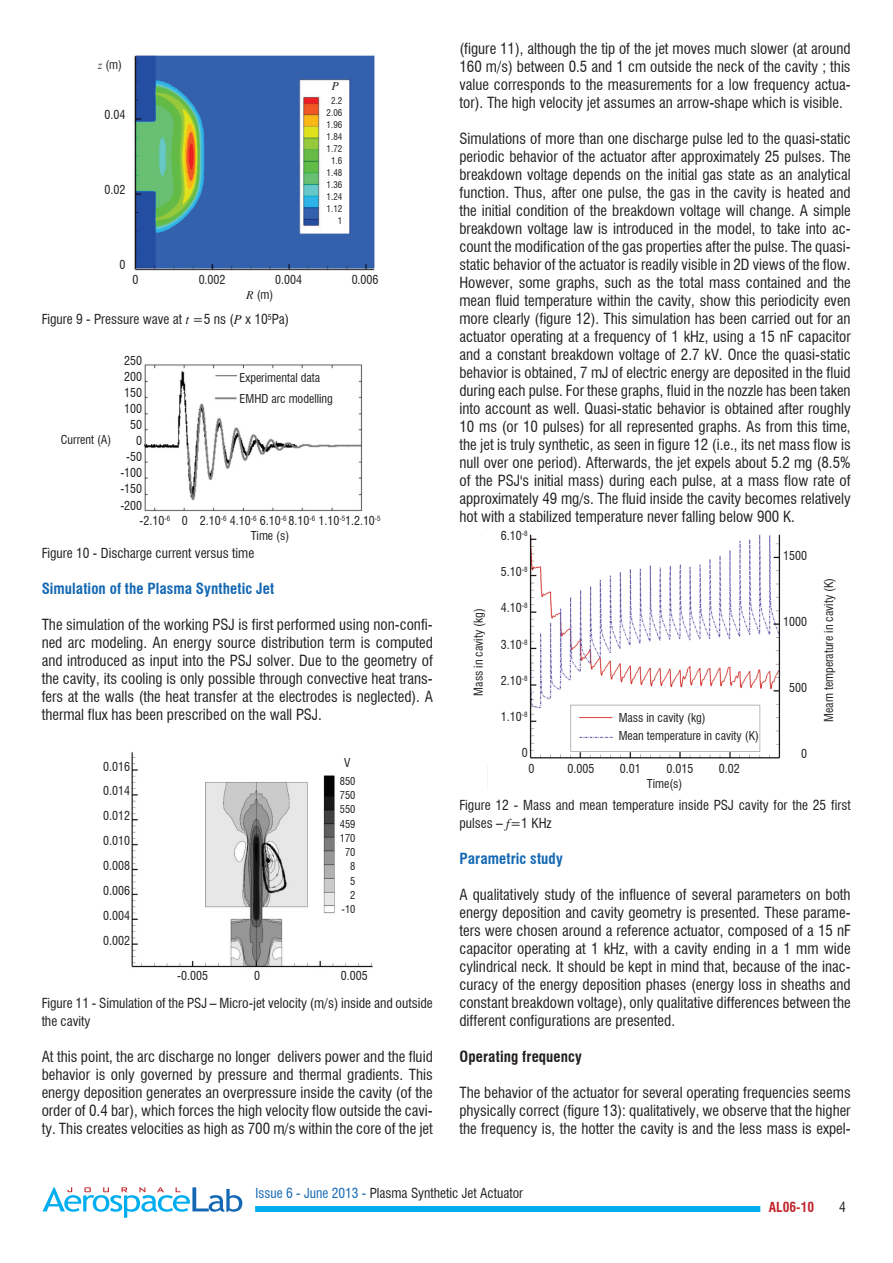
<style>
.page{position:relative;width:893px;height:1263px;background:#fff}
.page>*{position:absolute;margin:0;border:0;box-sizing:border-box;transform-origin:0 0}
.t1{font:condensed 15px/18px "Swiss 721 BT";color:#231f20;text-align:justify}
.t2{font:700 condensed 15px "Swiss 721 BT";letter-spacing:.01em;color:#1468b3}
.t3{font:700 condensed 15px "Swiss 721 BT";letter-spacing:.01em;color:#231f20}
.t4{font:condensed 13.5px/18px "Swiss 721 BT";color:#231f20}
.t5{font:700 condensed 13.5px "Swiss 721 BT";color:#c0262d}
.t6{font:condensed 12px/16px "Swiss 721 BT";color:#231f20}
.t7{font:italic 12px "Times";color:#231f20}
.t8{font:condensed 10.5px/14.2px "Swiss 721 BT";color:#231f20;text-align:right}
.t9{font:condensed 9px/12px "Swiss 721 BT";color:#231f20;text-align:right}
.s1{font-family:"Times";font-style:italic;font-stretch:normal}
.s2{color:#1468b3}
</style>
<div class="page">
<div style="left:255px;top:1206px;width:505px;height:6px;background:#00aeef"></div>
<svg style="left:43px;top:1187px;width:199px;height:31px"></svg>
<img style="left:134px;top:55px;width:241px;height:216px">
<img style="left:144px;top:364px;width:219px;height:148px">
<img style="left:131px;top:752px;width:242px;height:216px">
<img style="left:487px;top:528px;width:294px;height:261px">
<p class="t1" style="left:459px;top:40px;width:393px">(figure 11), although the tip of the jet moves much slower (at around 160 m/s) between 0.5 and 1 cm outside the neck of the cavity ; this value corresponds to the measurements for a low frequency actua&shy;tor). The high velocity jet assumes an arrow-shape which is visible.</p>
<p class="t1" style="left:459px;top:130px;width:393px">Simulations of more than one discharge pulse led to the quasi-static periodic behavior of the actuator after approximately 25 pulses. The breakdown voltage depends on the initial gas state as an analytical function. Thus, after one pulse, the gas in the cavity is heated and the initial condition of the breakdown voltage will change. A simple breakdown voltage law is introduced in the model, to take into ac&shy;count the modification of the gas properties after the pulse. The quasi&shy;static behavior of the actuator is readily visible in 2D views of the flow.<br>However, some graphs, such as the total mass contained and the mean fluid temperature within the cavity, show this periodicity even more clearly (figure 12). This simulation has been carried out for an actuator operating at a frequency of 1 kHz, using a 15 nF capacitor and a constant breakdown voltage of 2.7 kV. Once the quasi-static behavior is obtained, 7 mJ of electric energy are deposited in the fluid during each pulse. For these graphs, fluid in the nozzle has been taken into account as well. Quasi-static behavior is obtained after roughly 10 ms (or 10 pulses) for all represented graphs. As from this time, the jet is truly synthetic, as seen in figure 12 (i.e., its net mass flow is null over one period). Afterwards, the jet expels about 5.2 mg (8.5% of the PSJ's initial mass) during each pulse, at a mass flow rate of approximately 49 mg/s. The fluid inside the cavity becomes relatively hot with a stabilized temperature never falling below 900 K.</p>
<p class="t6" style="left:98px;top:57px;width:26px"><span class="s1">z</span> (m)</p>
<p class="t7" style="left:332px;top:79px;width:9px">P</p>
<p class="t9" style="left:327px;top:95px;width:17px">2.2<br>2.06<br>1.96<br>1.84<br>1.72<br>1.6<br>1.48<br>1.36<br>1.24<br>1.12<br>1</p>
<p class="t6" style="left:104px;top:107px;width:22px">0.04</p>
<p class="t6" style="left:104px;top:182px;width:22px">0.02</p>
<p class="t6" style="left:119px;top:257px;width:7px">0</p>
<p class="t6" style="left:133px;top:272px;width:7px">0</p>
<p class="t6" style="left:199px;top:272px;width:28px">0.002</p>
<p class="t6" style="left:275px;top:272px;width:28px">0.004</p>
<p class="t6" style="left:352px;top:272px;width:28px">0.006</p>
<p class="t6" style="left:246px;top:287px;width:28px"><span class="s1">R</span> (m)</p>
<p class="t4" style="left:42px;top:310px;width:249px">Figure 9 - Pressure wave at <span class="s1">t</span> =5 ns (<span class="s1">P</span> x 10<sup>5</sup>Pa)</p>
<p class="t6" style="left:120px;top:353px;width:23px;text-align:right">250<br>200<br>150<br>100<br>50<br>0 -50 -100 -150 -200</p>
<p class="t6" style="left:240px;top:367px;width:95px;line-height:21px">Experimental data<br>EMHD arc modelling</p>
<p class="t6" style="left:61px;top:432px;width:52px">Current (A)</p>
<p class="t6" style="left:251px;top:513px;width:131px;line-height:15px;text-indent:-111px">-2.10<sup>-6</sup> 0 2.10<sup>-6</sup> 4.10<sup>-6</sup> 6.10<sup>-6</sup> 8.10<sup>-6</sup> 1.10<sup>-5</sup>1.2.10<sup>-5<br></sup>Time (s)</p>
<p class="t6" style="left:501px;top:527px;width:28px">6.10<sup>-8</sup></p>
<p class="t6" style="left:501px;top:563px;width:28px">5.10<sup>-8</sup></p>
<p class="t6" style="left:501px;top:600px;width:28px">4.10<sup>-8</sup></p>
<p class="t6" style="left:501px;top:636px;width:28px">3.10<sup>-8</sup></p>
<p class="t6" style="left:501px;top:672px;width:28px">2.10<sup>-8</sup></p>
<p class="t6" style="left:501px;top:709px;width:28px">1.10<sup>-8</sup></p>
<p class="t6" style="left:522px;top:745px;width:7px">0</p>
<p class="t4" style="left:42px;top:544px;width:214px">Figure 10 - Discharge current versus time</p>
<p class="t2" style="left:42px;top:580px;width:234px">Simulation of the Plasma Synthetic Jet</p>
<p class="t1" style="left:42px;top:616px;width:393px">The simulation of the working PSJ is first performed using non-confi&shy;ned arc modeling. An energy source distribution term is computed and introduced as input into the PSJ solver. Due to the geometry of the cavity, its cooling is only possible through convective heat trans&shy;fers at the walls (the heat transfer at the electrodes is neglected). A thermal flux has been prescribed on the wall PSJ.</p>
<p class="t6" style="left:783px;top:548px;width:25px">1500</p>
<p class="t6" style="left:821px;top:722px;width:145px;rotate:-90deg">Meam temperature in cavity (K)</p>
<p class="t6" style="left:470px;top:695px;width:88px;rotate:-90deg">Mass in cavity (kg)</p>
<p class="t6" style="left:783px;top:614px;width:25px">1000</p>
<p class="t6" style="left:789px;top:680px;width:19px">500</p>
<p class="t6" style="left:619px;top:710px;width:88px">Mass in cavity (kg)</p>
<p class="t6" style="left:619px;top:728px;width:142px">Mean temperature in cavity (K)</p>
<p class="t6" style="left:801px;top:746px;width:7px">0</p>
<p class="t6" style="left:344px;top:754px;width:8px">V</p>
<p class="t6" style="left:103px;top:754px;width:28px;line-height:24.9px;text-align:justify">0.016<br>0.014<br>0.012<br>0.010<br>0.008<br>0.006<br>0.004<br>0.002</p>
<p class="t6" style="left:528px;top:760px;width:7px">0</p>
<p class="t6" style="left:567px;top:760px;width:28px">0.005</p>
<p class="t6" style="left:620px;top:760px;width:22px">0.01</p>
<p class="t6" style="left:666px;top:760px;width:28px">0.015</p>
<p class="t6" style="left:719px;top:760px;width:22px">0.02</p>
<p class="t8" style="left:340px;top:774px;width:17px">850<br>750<br>550<br>459<br>170<br>70<br>8<br>5<br>2 -10</p>
<p class="t6" style="left:647px;top:775px;width:37px">Time(s)</p>
<p class="t4" style="left:459px;top:796px;width:393px">Figure 12 - Mass and mean temperature inside PSJ cavity for the 25 first pulses – <span class="s1">f</span>=1 KHz</p>
<p class="t2" style="left:459px;top:850px;width:105px">Parametric study</p>
<p class="t1" style="left:459px;top:886px;width:393px">A qualitatively study of the influence of several parameters on both energy deposition and cavity geometry is presented. These parame&shy;ters were chosen around a reference actuator, composed of a 15 nF capacitor operating at 1 kHz, with a cavity ending in a 1 mm wide cylindrical neck. It should be kept in mind that, because of the inac&shy;curacy of the energy deposition phases (energy loss in sheaths and constant breakdown voltage), only qualitative differences between the different configurations are presented.</p>
<p class="t3" style="left:459px;top:1048px;width:124px">Operating frequency</p>
<p class="t1" style="left:459px;top:1084px;width:393px">The behavior of the actuator for several operating frequencies seems physically correct (figure 13): qualitatively, we observe that the higher the frequency is, the hotter the cavity is and the less mass is expel-</p>
<p class="t6" style="left:177px;top:968px;width:32px">-0.005</p>
<p class="t6" style="left:254px;top:968px;width:7px">0</p>
<p class="t6" style="left:341px;top:968px;width:28px">0.005</p>
<p class="t4" style="left:42px;top:994px;width:393px">Figure 11 - Simulation of the PSJ – Micro-jet velocity (m/s) inside and outside the cavity</p>
<p class="t1" style="left:42px;top:1048px;width:393px">At this point, the arc discharge no longer delivers power and the fluid behavior is only governed by pressure and thermal gradients. This energy deposition generates an overpressure inside the cavity (of the order of 0.4 bar), which forces the high velocity flow outside the cavi&shy;ty. This creates velocities as high as 700 m/s within the core of the jet</p>
<p class="t4" style="left:255px;top:1183px;width:269px"><span class="s2">Issue 6 - June 2013 -</span> Plasma Synthetic Jet Actuator</p>
<p class="t5" style="left:769px;top:1199px;width:47px">AL06-10</p>
<p class="t4" style="left:839px;top:1198px;width:8px">4</p>
</div>
